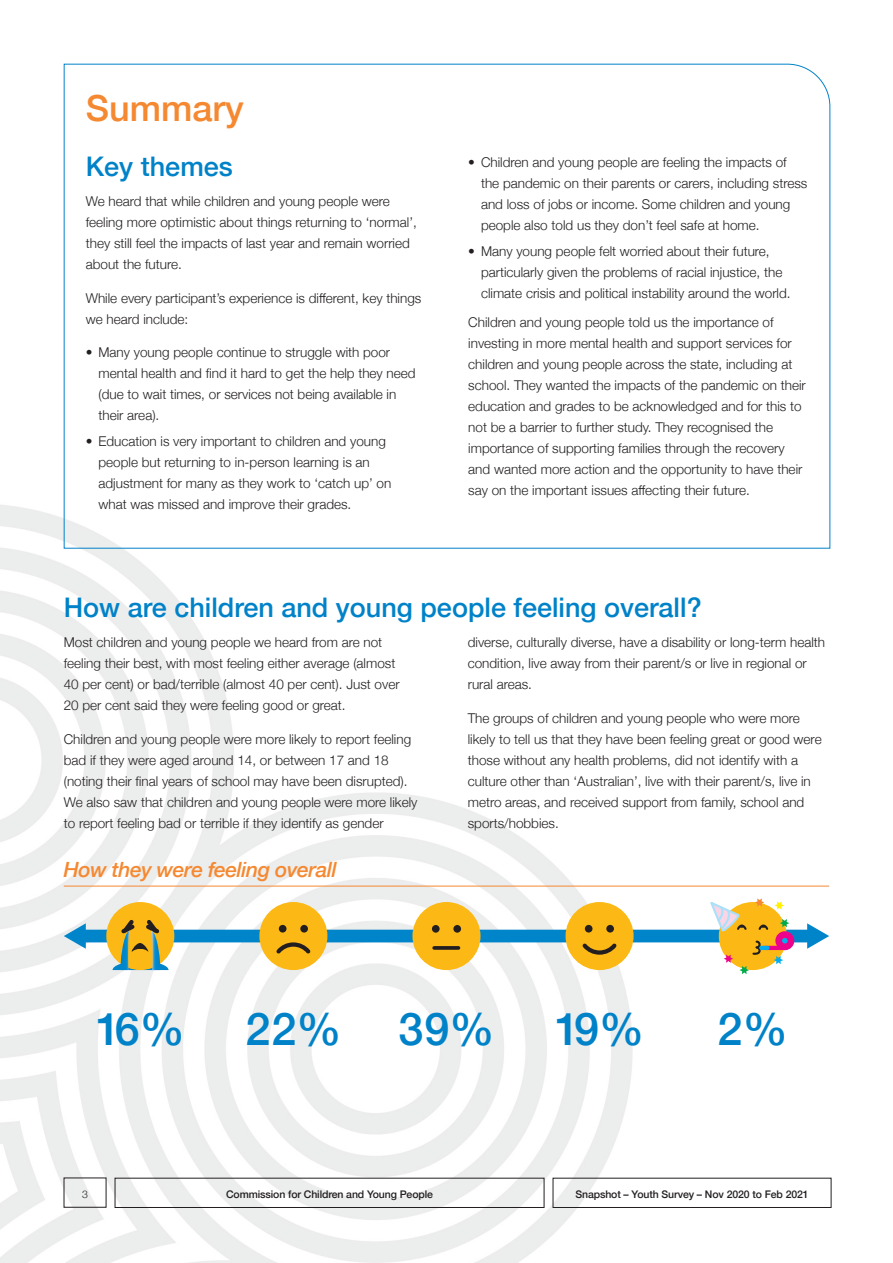
<style>
.page{position:relative;width:893px;height:1263px;background:#fff}
.page>*{position:absolute;margin:0;border:0;box-sizing:border-box;transform-origin:0 0}
.Info_30_medium_blue{font:500 45px "Helvetica Neue";letter-spacing:-.055em;color:#0082c8}
.H1_Page_head_24_28_o{font:500 36px "Helvetica Neue";color:#f58932}
.H2_Questions{font:500 27px "Helvetica Neue";color:#0082c8}
.H3_Text_head_14_18_o{font:italic 500 21px "Helvetica Neue";letter-spacing:-.02em;color:#f58932}
.Text_9_14{font:300 13.5px/21px "Helvetica Neue";color:#231f20}
.t1{font:500 10.5px "Helvetica Neue";letter-spacing:-.01em;color:#231f20}
.t2{font:300 10.5px "Helvetica Neue";color:#231f20}
.s1{font-family:"Helvetica Neue LT"}
</style>
<div class="page">
<img style="left:0;top:505px;width:702px;height:758px">
<div style="left:553px;top:1178px;width:278px;height:30px;border:1px solid #231f20"></div>
<div style="left:115px;top:1178px;width:429px;height:30px;border:1px solid #231f20"></div>
<hr style="left:64px;top:886px;width:765px;height:1px;background:#f58932">
<div style="left:82px;top:930px;width:729px;height:12px;background:#0085cb"></div>
<svg style="left:64px;top:923px;width:22px;height:26px"></svg>
<svg style="left:807px;top:923px;width:22px;height:26px"></svg>
<div style="left:259px;top:902px;width:68px;height:68px;background:#fcb814;border-radius:50%"></div>
<div style="left:300px;top:925px;width:8px;height:7px;background:#231f20;border-radius:50%"></div>
<div style="left:279px;top:925px;width:7px;height:7px;background:#231f20;border-radius:50%"></div>
<svg style="left:276px;top:942px;width:35px;height:12px"></svg>
<div style="left:566px;top:902px;width:68px;height:68px;background:#fcb814;border-radius:50%"></div>
<div style="left:606px;top:925px;width:8px;height:7px;background:#231f20;border-radius:50%"></div>
<div style="left:585px;top:925px;width:7px;height:7px;background:#231f20;border-radius:50%"></div>
<svg style="left:582px;top:943px;width:35px;height:12px"></svg>
<div style="left:412px;top:902px;width:68px;height:68px;background:#fcb814;border-radius:50%"></div>
<div style="left:453px;top:925px;width:8px;height:8px;background:#231f20;border-radius:50%"></div>
<div style="left:432px;top:925px;width:8px;height:8px;background:#231f20;border-radius:50%"></div>
<svg style="left:434px;top:946px;width:24px;height:4px"></svg>
<div style="left:106px;top:902px;width:68px;height:68px;background:#fcb814;border-radius:50%"></div>
<svg style="left:113px;top:916px;width:56px;height:54px"></svg>
<div style="left:775px;top:931px;width:19px;height:19px;background:#ed028c;border-radius:50%"></div>
<svg style="left:707px;top:898px;width:82px;height:76px"></svg>
<svg style="left:63px;top:63px;width:768px;height:486px"></svg>
<p class="H1_Page_head_24_28_o" style="left:86px;top:79px;width:160px">Summary</p>
<p class="H2_Questions" style="left:86px;top:145px;width:149px">Key themes</p>
<p class="Text_9_14" style="left:86px;top:190px;width:333px">We heard that while children and young people were feeling more optimistic about things returning to ‘normal’, they still feel the impacts of last year and remain worried about the future.</p>
<p class="Text_9_14" style="left:86px;top:286px;width:337px">While every participant’s experience is different, key things we heard include:</p>
<p class="Text_9_14" style="left:99px;top:341px;width:319px;text-indent:-13px"><span class="s1">•</span> Many young people continue to struggle with poor mental health and find it hard to get the help they need (due to wait times, or services not being available in their area).</p>
<p class="Text_9_14" style="left:99px;top:429px;width:294px;text-indent:-13px"><span class="s1">•</span> Education is very important to children and young people but returning to in-person learning is an adjustment for many as they work to ‘catch up’ on what was missed and improve their grades.</p>
<p class="Text_9_14" style="left:481px;top:151px;width:328px;text-indent:-13px"><span class="s1">•</span> Children and young people are feeling the impacts of the pandemic on their parents or carers, including stress and loss of jobs or income. Some children and young people also told us they don’t feel safe at home.</p>
<p class="Text_9_14" style="left:481px;top:239px;width:311px;text-indent:-13px"><span class="s1">•</span> Many young people felt worried about their future, particularly given the problems of racial injustice, the climate crisis and political instability around the world.</p>
<p class="Text_9_14" style="left:468px;top:311px;width:339px">Children and young people told us the importance of investing in more mental health and support services for children and young people across the state, including at school. They wanted the impacts of the pandemic on their education and grades to be acknowledged and for this to not be a barrier to further study. They recognised the importance of supporting families through the recovery and wanted more action and the opportunity to have their say on the important issues affecting their future.</p>
<p class="H2_Questions" style="left:64px;top:586px;width:639px">How are children and young people feeling overall?</p>
<p class="Text_9_14" style="left:64px;top:631px;width:337px">Most children and young people we heard from are not feeling their best, with most feeling either average (almost 40 per cent) or bad/terrible (almost 40 per cent). Just over 20 per cent said they were feeling good or great.</p>
<p class="Text_9_14" style="left:64px;top:727px;width:355px">Children and young people were more likely to report feeling bad if they were aged around 14, or between 17 and 18 (noting their final years of school may have been disrupted).<br>We also saw that children and young people were more likely to report feeling bad or terrible if they identify as gender</p>
<p class="Text_9_14" style="left:468px;top:631px;width:359px">diverse, culturally diverse, have a disability or long-term health condition, live away from their parent/s or live in regional or rural areas.</p>
<p class="Text_9_14" style="left:468px;top:706px;width:355px">The groups of children and young people who were more likely to tell us that they have been feeling great or good were those without any health problems, did not identify with a culture other than ‘Australian’, live with their parent/s, live in metro areas, and received support from family, school and sports/hobbies.</p>
<p class="H3_Text_head_14_18_o" style="left:64px;top:852px;width:275px">How they were feeling overall</p>
<p class="Info_30_medium_blue" style="left:96px;top:993px;width:90px">16%</p>
<p class="Info_30_medium_blue" style="left:245px;top:993px;width:97px">22%</p>
<p class="Info_30_medium_blue" style="left:399px;top:993px;width:97px">39%</p>
<p class="Info_30_medium_blue" style="left:555px;top:993px;width:91px">19%</p>
<p class="Info_30_medium_blue" style="left:718px;top:993px;width:72px">2%</p>
<p class="t2" style="left:82px;top:1185px;width:7px">3</p>
<p class="t1" style="left:226px;top:1186px;width:208px">Commission for Children and Young People</p>
<p class="t1" style="left:575px;top:1186px;width:235px">Snapshot – Youth Survey – Nov 2020 to Feb 2021</p>
</div>
